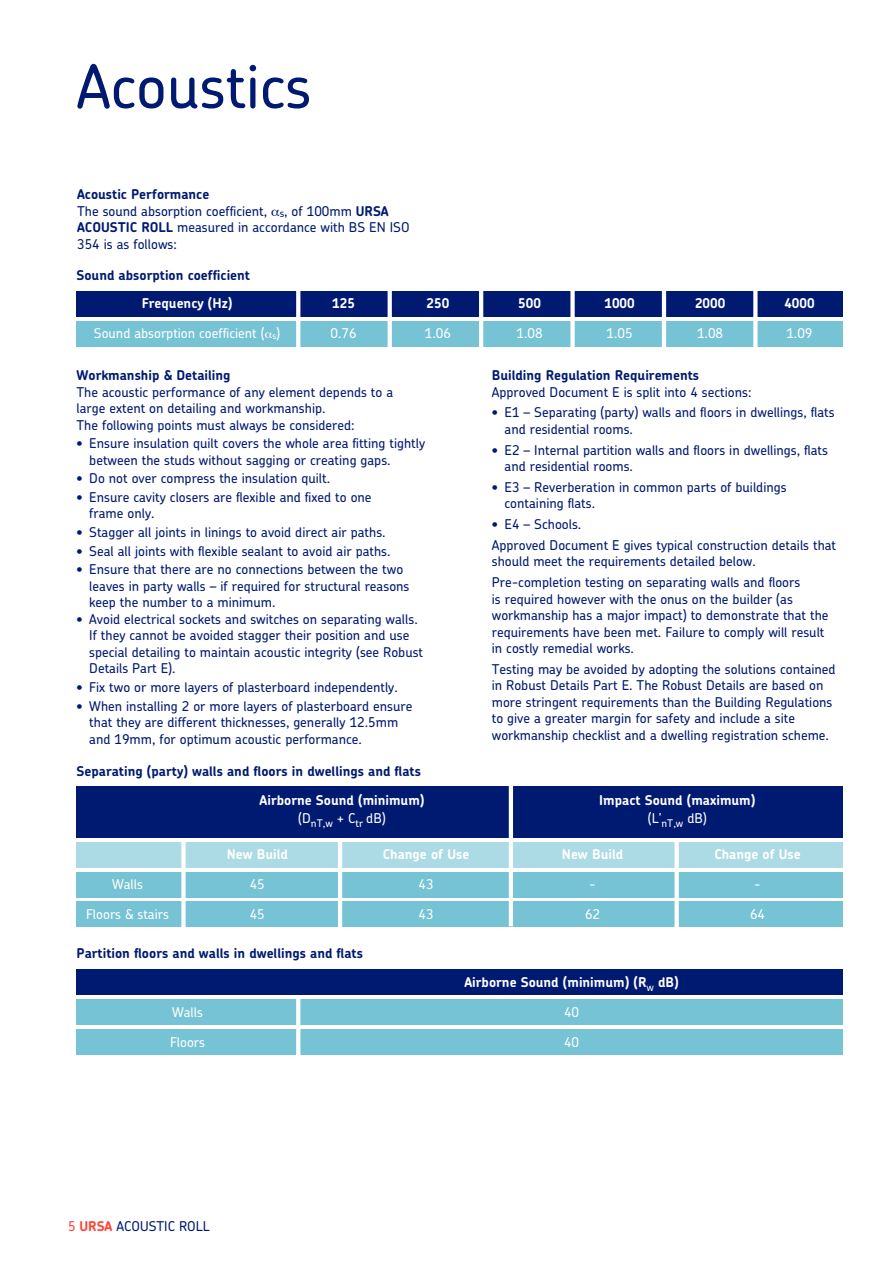
<style>
.page{position:relative;width:893px;height:1263px;background:#fff}
.page>*{position:absolute;margin:0;border:0;box-sizing:border-box;transform-origin:0 0}
.t1{font:500 60px "Chevin Pro";color:#001a71}
.t2{font:500 13.5px/16.5px "Chevin Pro";color:#001a71}
.t3{font:700 13.5px "Chevin Pro";color:#fff}
.t4{font:700 13.5px "Chevin Pro";color:#001a71}
.t5{font:500 13.5px "Chevin Pro";color:#fff}
.s1{font-weight:700}
.s2{font-weight:500}
.s3{color:#ff4237}
.s4{font-weight:700;color:#ff4237}
</style>
<div class="page">
<div style="left:77px;top:291px;width:766px;height:26px;background:#001a71"></div>
<div style="left:77px;top:321px;width:766px;height:26px;background:#75c3d4"></div>
<svg style="left:296px;top:291px;width:4px;height:56px"></svg>
<svg style="left:388px;top:291px;width:4px;height:56px"></svg>
<hr style="left:479px;top:290px;width:4px;height:59px;background:#fff">
<div style="left:570px;top:290px;width:5px;height:59px;background:#fff"></div>
<hr style="left:662px;top:290px;width:4px;height:59px;background:#fff">
<svg style="left:753px;top:291px;width:4px;height:56px"></svg>
<div style="left:77px;top:787px;width:766px;height:51px;background:#001a71"></div>
<div style="left:77px;top:842px;width:766px;height:25px;background:#acdbe5"></div>
<div style="left:77px;top:872px;width:766px;height:25px;background:#75c3d4"></div>
<div style="left:77px;top:901px;width:766px;height:26px;background:#75c3d4"></div>
<hr style="left:509px;top:785px;width:4px;height:141px;background:#fff">
<div style="left:181px;top:842px;width:5px;height:85px;background:#fff"></div>
<hr style="left:338px;top:842px;width:4px;height:85px;background:#fff">
<svg style="left:675px;top:842px;width:4px;height:85px"></svg>
<div style="left:77px;top:969px;width:766px;height:26px;background:#001a71"></div>
<div style="left:77px;top:999px;width:766px;height:26px;background:#75c3d4"></div>
<div style="left:77px;top:1029px;width:766px;height:25px;background:#75c3d4"></div>
<svg style="left:296px;top:999px;width:4px;height:56px"></svg>
<h1 class="t1" style="left:77px;top:46px;width:236px">Acoustics</h1>
<p class="t2" style="left:77px;top:186px;width:334px"><span class="s1">Acoustic Performance<br></span>The sound absorption coefficient, <sub>s</sub>, of 100mm <span class="s1">URSA ACOUSTIC ROLL</span> measured in accordance with BS EN ISO 354 is as follows:</p>
<p class="t4" style="left:77px;top:266px;width:175px">Sound absorption coefficient</p>
<p class="t3" style="left:142px;top:294px;width:92px">Frequency (Hz)</p>
<p class="t3" style="left:332px;top:294px;width:24px">125</p>
<p class="t3" style="left:427px;top:294px;width:24px">250</p>
<p class="t3" style="left:518px;top:294px;width:24px">500</p>
<p class="t3" style="left:604px;top:294px;width:32px">1000</p>
<p class="t3" style="left:695px;top:294px;width:32px">2000</p>
<p class="t3" style="left:784px;top:294px;width:32px">4000</p>
<p class="t5" style="left:94px;top:324px;width:188px">Sound absorption coefficient ( <sub>s</sub>)</p>
<p class="t5" style="left:330px;top:324px;width:28px">0.76</p>
<p class="t5" style="left:425px;top:324px;width:28px">1.06</p>
<p class="t5" style="left:516px;top:324px;width:28px">1.08</p>
<p class="t5" style="left:606px;top:324px;width:28px">1.05</p>
<p class="t5" style="left:697px;top:324px;width:28px">1.08</p>
<p class="t5" style="left:786px;top:324px;width:28px">1.09</p>
<p class="t4" style="left:77px;top:366px;width:155px">Workmanship &amp; Detailing</p>
<p class="t2" style="left:77px;top:383px;width:318px">The acoustic performance of any element depends to a large extent on detailing and workmanship.<br>The following points must always be considered:</p>
<p class="t2" style="left:89px;top:435px;width:337px;text-indent:-13px">• Ensure insulation quilt covers the whole area fitting tightly between the studs without sagging or creating gaps.</p>
<p class="t2" style="left:77px;top:470px;width:255px">• Do not over compress the insulation quilt.</p>
<p class="t2" style="left:89px;top:488px;width:284px;text-indent:-13px">• Ensure cavity closers are flexible and fixed to one frame only.</p>
<p class="t2" style="left:77px;top:524px;width:311px">• Stagger all joints in linings to avoid direct air paths.</p>
<p class="t2" style="left:77px;top:542px;width:316px">• Seal all joints with flexible sealant to avoid air paths.</p>
<p class="t2" style="left:89px;top:561px;width:322px;text-indent:-13px">• Ensure that there are no connections between the two leaves in party walls – if required for structural reasons keep the number to a minimum.</p>
<p class="t2" style="left:89px;top:610px;width:335px;text-indent:-13px">• Avoid electrical sockets and switches on separating walls.<br>If they cannot be avoided stagger their position and use special detailing to maintain acoustic integrity (see Robust Details Part E).</p>
<p class="t2" style="left:77px;top:678px;width:323px">• Fix two or more layers of plasterboard independently.</p>
<p class="t2" style="left:89px;top:697px;width:325px;text-indent:-13px">• When installing 2 or more layers of plasterboard ensure that they are different thicknesses, generally 12.5mm and 19mm, for optimum acoustic performance.</p>
<p class="t4" style="left:492px;top:366px;width:209px">Building Regulation Requirements</p>
<p class="t2" style="left:492px;top:383px;width:261px">Approved Document E is split into 4 sections:</p>
<p class="t2" style="left:504px;top:404px;width:332px;text-indent:-13px">• E1 – Separating (party) walls and floors in dwellings, flats and residential rooms.</p>
<p class="t2" style="left:504px;top:441px;width:325px;text-indent:-13px">• E2 – Internal partition walls and floors in dwellings, flats and residential rooms.</p>
<p class="t2" style="left:504px;top:478px;width:284px;text-indent:-13px">• E3 – Reverberation in common parts of buildings containing flats.</p>
<p class="t2" style="left:492px;top:513px;width:346px;line-height:20.7px">• E4 – Schools.<br>Approved Document E gives typical construction details that</p>
<p class="t2" style="left:492px;top:551px;width:310px;line-height:20.7px">should meet the requirements detailed below.<br>Pre-completion testing on separating walls and floors</p>
<p class="t2" style="left:492px;top:590px;width:338px">is required however with the onus on the builder (as workmanship has a major impact) to demonstrate that the requirements have been met. Failure to comply will result in costly remedial works.</p>
<p class="t2" style="left:492px;top:660px;width:345px">Testing may be avoided by adopting the solutions contained in Robust Details Part E. The Robust Details are based on more stringent requirements than the Building Regulations to give a greater margin for safety and include a site workmanship checklist and a dwelling registration scheme.</p>
<p class="t4" style="left:77px;top:762px;width:346px">Separating (party) walls and floors in dwellings and flats</p>
<p class="t3" style="left:260px;top:792px;width:166px">Airborne Sound (minimum)</p>
<p class="t3" style="left:599px;top:792px;width:158px">Impact Sound (maximum)</p>
<p class="t5" style="left:298px;top:809px;width:89px">(D<sub>nT,w</sub> + C<sub>tr</sub> dB)</p>
<p class="t5" style="left:648px;top:809px;width:61px">(L’<sub>nT,w</sub> dB)</p>
<p class="t3" style="left:227px;top:846px;width:63px">New Build</p>
<p class="t3" style="left:383px;top:846px;width:88px">Change of Use</p>
<p class="t3" style="left:562px;top:846px;width:63px">New Build</p>
<p class="t3" style="left:714px;top:846px;width:88px">Change of Use</p>
<p class="t5" style="left:112px;top:875px;width:32px">Walls</p>
<p class="t5" style="left:250px;top:875px;width:17px">45</p>
<p class="t5" style="left:418px;top:875px;width:17px">43</p>
<p class="t5" style="left:589px;top:875px;width:8px">-</p>
<p class="t5" style="left:754px;top:875px;width:8px">-</p>
<p class="t5" style="left:86px;top:905px;width:84px">Floors &amp; stairs</p>
<p class="t5" style="left:250px;top:905px;width:17px">45</p>
<p class="t5" style="left:418px;top:905px;width:17px">43</p>
<p class="t5" style="left:585px;top:905px;width:17px">62</p>
<p class="t5" style="left:750px;top:905px;width:17px">64</p>
<p class="t4" style="left:77px;top:945px;width:288px">Partition floors and walls in dwellings and flats</p>
<p class="t3" style="left:471px;top:972px;width:214px">Airborne Sound (minimum) <span class="s2">(R</span><sub>w</sub> <span class="s2">dB)</span></p>
<p class="t5" style="left:167px;top:1002px;width:32px">Wal s</p>
<p class="t5" style="left:569px;top:1002px;width:17px">40</p>
<p class="t5" style="left:165px;top:1032px;width:37px">Floors</p>
<p class="t5" style="left:569px;top:1032px;width:17px">40</p>
<p class="t3" style="left:464px;top:973px;width:216px">Airborne Sound (minimum) (R<sub>w</sub> dB)</p>
<p class="t5" style="left:172px;top:1003px;width:32px">Walls</p>
<p class="t5" style="left:564px;top:1003px;width:17px">40</p>
<p class="t5" style="left:170px;top:1033px;width:37px">Floors</p>
<p class="t5" style="left:564px;top:1033px;width:17px">40</p>
<p class="t2" style="left:68px;top:1218px;width:143px"><span class="s3">5</span> <span class="s4">URSA</span> ACOUSTIC ROLL</p>
</div>
